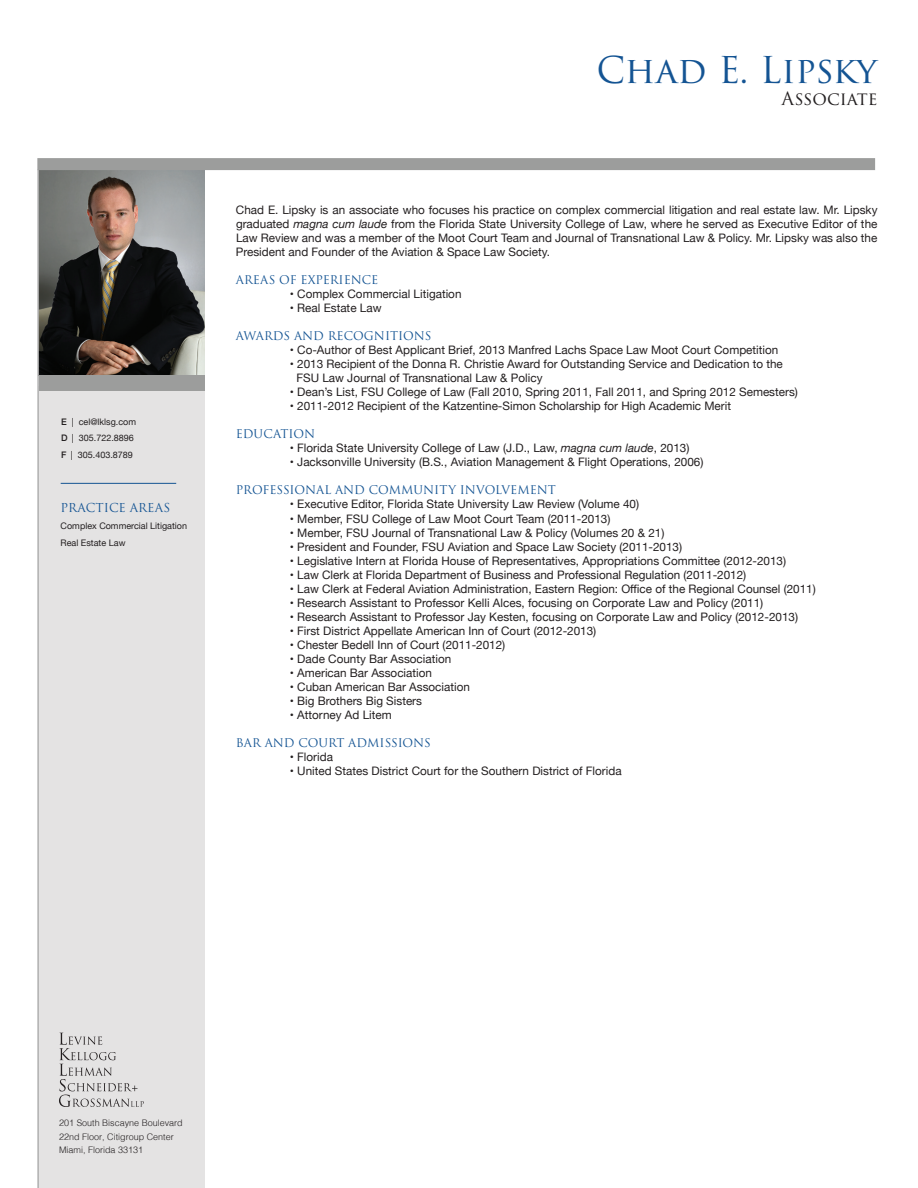
<style>
.page{position:relative;width:918px;height:1188px;background:#fff}
.page>*{position:absolute;margin:0;border:0;box-sizing:border-box;transform-origin:0 0}
.t1{font:36px "Trajan Pro 3";letter-spacing:-.01em;color:#145493}
.t2{font:18px "Trajan Pro 3";letter-spacing:-.005em;color:#231f20}
.t3{font:12px "Trajan Pro 3";color:#145493}
.t4{font:11.7px/14.1px "Helvetica Neue";color:#231f20;text-align:justify}
.t5{font:11.7px "Trajan Pro 3";color:#145493}
.t6{font:9px/16.8px "Helvetica Neue";color:#231f20}
.t7{font:300 9px/13.8px "Helv";color:#231f20}
.s1{font-weight:500}
.s2{font-style:italic}
</style>
<div class="page">
<img style="left:39px;top:170px;width:166px;height:205px">
<div style="left:38px;top:386px;width:167px;height:802px;background:#e4e3e3"></div>
<div style="left:39px;top:375px;width:166px;height:16px;background:#9c9d9c"></div>
<hr style="left:61px;top:483px;width:115px;height:1px;background:#145493">
<hr style="left:37px;top:170px;width:2px;height:1018px;background:#b0b0b0">
<div style="left:37px;top:158px;width:838px;height:12px;background:#9c9d9c"></div>
<svg style="left:59px;top:1033px;width:85px;height:74px"></svg>
<p class="t6" style="left:61px;top:413px;width:77px"><span class="s1">E</span> | cel@lklsg.com<br><span class="s1">D</span> | 305.722.8896<br><span class="s1">F</span> | 305.403.8789</p>
<p class="t3" style="left:61px;top:500px;width:111px">PRACTICE AREAS</p>
<p class="t6" style="left:61px;top:518px;width:128px">Complex Commercial Litigation<br>Real Estate Law</p>
<h1 class="t1" style="left:597px;top:45px;width:282px">Chad E. Lipsky</h1>
<h2 class="t2" style="left:781px;top:86px;width:98px">Associate</h2>
<p class="t4" style="left:236px;top:203px;width:643px">Chad E. Lipsky is an associate who focuses his practice on complex commercial litigation and real estate law. Mr. Lipsky graduated <span class="s2">magna cum laude</span> from the Florida State University College of Law, where he served as Executive Editor of the Law Review and was a member of the Moot Court Team and Journal of Transnational Law &amp; Policy. Mr. Lipsky was also the President and Founder of the Aviation &amp; Space Law Society.</p>
<p class="t5" style="left:236px;top:272px;width:144px">AREAS OF EXPERIENCE</p>
<p class="t4" style="left:290px;top:287px;width:173px">• Complex Commercial Litigation</p>
<p class="t4" style="left:290px;top:301px;width:93px">• Real Estate Law</p>
<p class="t5" style="left:236px;top:328px;width:197px">AWARDS AND RECOGNITIONS</p>
<p class="t4" style="left:290px;top:344px;width:490px">• Co-Author of Best Applicant Brief, 2013 Manfred Lachs Space Law Moot Court Competition</p>
<p class="t4" style="left:296px;top:358px;width:488px;text-indent:-7px">• 2013 Recipient of the Donna R. Christie Award for Outstanding Service and Dedication to the<br>FSU Law Journal of Transnational Law &amp; Policy</p>
<p class="t4" style="left:290px;top:386px;width:509px">• Dean’s List, FSU College of Law (Fall 2010, Spring 2011, Fall 2011, and Spring 2012 Semesters)</p>
<p class="t4" style="left:290px;top:400px;width:443px">• 2011-2012 Recipient of the Katzentine-Simon Scholarship for High Academic Merit</p>
<p class="t5" style="left:236px;top:426px;width:81px">EDUCATION</p>
<p class="t4" style="left:290px;top:442px;width:401px">• Florida State University College of Law (J.D., Law, <span class="s2">magna cum laude</span>, 2013)</p>
<p class="t4" style="left:290px;top:456px;width:415px">• Jacksonville University (B.S., Aviation Management &amp; Flight Operations, 2006)</p>
<p class="t5" style="left:236px;top:482px;width:322px">PROFESSIONAL AND COMMUNITY INVOLVEMENT</p>
<p class="t4" style="left:290px;top:498px;width:351px">• Executive Editor, Florida State University Law Review (Volume 40)</p>
<p class="t4" style="left:290px;top:512px;width:322px">• Member, FSU College of Law Moot Court Team (2011-2013)</p>
<p class="t4" style="left:290px;top:526px;width:376px">• Member, FSU Journal of Transnational Law &amp; Policy (Volumes 20 &amp; 21)</p>
<p class="t4" style="left:290px;top:540px;width:394px">• President and Founder, FSU Aviation and Space Law Society (2011-2013)</p>
<p class="t4" style="left:290px;top:554px;width:498px">• Legislative Intern at Florida House of Representatives, Appropriations Committee (2012-2013)</p>
<p class="t4" style="left:290px;top:568px;width:458px">• Law Clerk at Florida Department of Business and Professional Regulation (2011-2012)</p>
<p class="t4" style="left:290px;top:582px;width:527px">• Law Clerk at Federal Aviation Administration, Eastern Region: Office of the Regional Counsel (2011)</p>
<p class="t4" style="left:290px;top:596px;width:475px">• Research Assistant to Professor Kelli Alces, focusing on Corporate Law and Policy (2011)</p>
<p class="t4" style="left:290px;top:610px;width:510px">• Research Assistant to Professor Jay Kesten, focusing on Corporate Law and Policy (2012-2013)</p>
<p class="t4" style="left:290px;top:624px;width:308px">• First District Appellate American Inn of Court (2012-2013)</p>
<p class="t4" style="left:290px;top:638px;width:217px">• Chester Bedell Inn of Court (2011-2012)</p>
<p class="t4" style="left:290px;top:652px;width:163px">• Dade County Bar Association</p>
<p class="t4" style="left:290px;top:666px;width:144px">• American Bar Association</p>
<p class="t4" style="left:290px;top:680px;width:182px">• Cuban American Bar Association</p>
<p class="t4" style="left:290px;top:695px;width:134px">• Big Brothers Big Sisters</p>
<p class="t4" style="left:290px;top:709px;width:103px">• Attorney Ad Litem</p>
<p class="t5" style="left:236px;top:735px;width:196px">BAR AND COURT ADMISSIONS</p>
<p class="t4" style="left:290px;top:751px;width:45px">• Florida</p>
<p class="t4" style="left:290px;top:765px;width:333px">• United States District Court for the Southern District of Florida</p>
<p class="t7" style="left:59px;top:1115px;width:125px">201 South Biscayne Boulevard<br>22nd Floor, Citigroup Center<br>Miami, Florida 33131</p>
</div>
